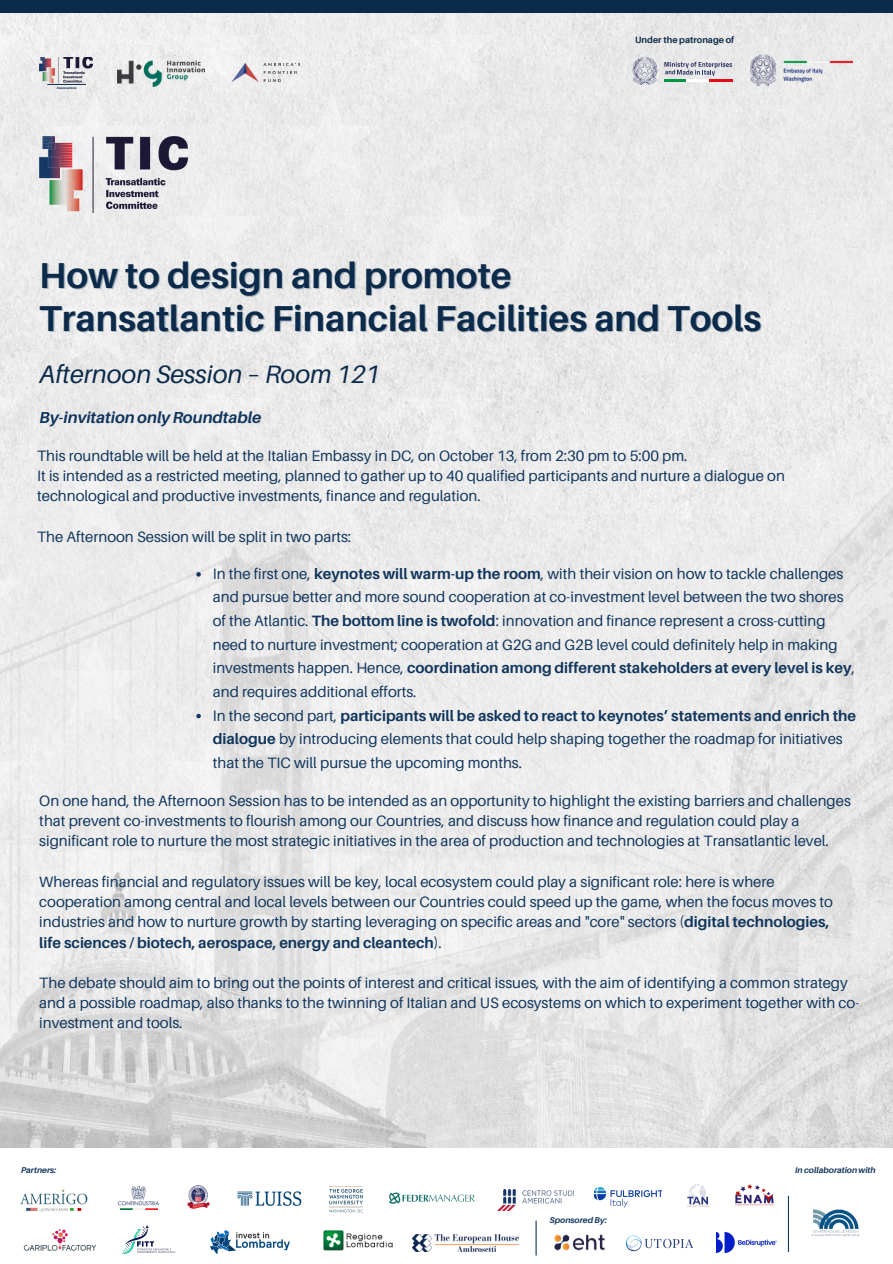
<style>
.page{position:relative;width:893px;height:1264px;background:#fff}
.page>*{position:absolute;margin:0;border:0;box-sizing:border-box;transform-origin:0 0}
.t1{font:700 36px "Aileron";color:#0c2a49}
.t2{font:italic 25.2px "Aileron";color:#0c2a49}
.t3{font:italic 700 15.9px "Aileron";color:#12365d}
.t4{font:15px/20.2px "Aileron";color:#12365d}
.t5{font:700 15px "Aileron";color:#12365d}
.t6{font:700 9px "Aileron";color:#0c2a49}
.t7{font:italic 700 8.4px "Aileron";color:#12365d}
.t8{font:italic 700 3.15px "Aileron";color:#0c2a49}
.s1{font-weight:700}
.s2{font-weight:400}
</style>
<div class="page">
<div style="left:0;top:13px;width:892px;height:491px;background:#eaeaea"></div>
<div style="left:0;top:13px;width:24px;height:79px;background:#eee"></div>
<div style="left:166px;top:13px;width:95px;height:79px;background:#efefef"></div>
<div style="left:403px;top:13px;width:95px;height:79px;background:#ededed"></div>
<div style="left:48px;top:92px;width:95px;height:45px;background:#ededed"></div>
<div style="left:284px;top:92px;width:95px;height:90px;background:#ededed"></div>
<div style="left:0;top:182px;width:24px;height:91px;background:#ececec"></div>
<div style="left:166px;top:182px;width:95px;height:91px;background:#ededed"></div>
<div style="left:403px;top:182px;width:95px;height:91px;background:#ececec"></div>
<svg style="left:48px;top:273px;width:95px;height:91px"></svg>
<svg style="left:284px;top:273px;width:95px;height:91px"></svg>
<svg style="left:0;top:364px;width:24px;height:91px"></svg>
<svg style="left:166px;top:364px;width:95px;height:91px"></svg>
<svg style="left:403px;top:364px;width:95px;height:91px"></svg>
<div style="left:48px;top:455px;width:95px;height:49px;background:#ededed"></div>
<svg style="left:284px;top:455px;width:95px;height:49px"></svg>
<img style="left:0;top:504px;width:656px;height:481px">
<img style="left:656px;top:403px;width:236px;height:745px">
<img style="left:425px;top:985px;width:308px;height:163px">
<img style="left:0;top:857px;width:425px;height:291px">
<img style="left:118px;top:60px;width:86px;height:26px">
<img style="left:226px;top:57px;width:93px;height:33px">
<img style="left:39px;top:57px;width:53px;height:26px">
<hr style="left:47px;top:84px;width:39px;height:1px;background:#0c2a49">
<img style="left:750px;top:54px;width:102px;height:32px">
<svg style="left:632px;top:57px;width:25px;height:28px"></svg>
<hr style="left:664px;top:79px;width:23px;height:2px;background:#009640">
<hr style="left:687px;top:79px;width:22px;height:2px;background:#fff">
<hr style="left:709px;top:79px;width:23px;height:2px;background:#e30b17">
<svg style="left:664px;top:62px;width:68px;height:14px"></svg>
<img style="left:39px;top:137px;width:149px;height:75px">
<svg style="left:166px;top:545px;width:95px;height:91px"></svg>
<svg style="left:196px;top:713px;width:5px;height:5px"></svg>
<div style="left:0;top:0;width:892px;height:13px;background:#0c2a49"></div>
<img style="left:187px;top:1185px;width:23px;height:23px">
<img style="left:498px;top:1189px;width:75px;height:21px">
<img style="left:237px;top:1191px;width:64px;height:15px">
<img style="left:20px;top:1189px;width:68px;height:22px">
<img style="left:594px;top:1187px;width:67px;height:20px">
<img style="left:687px;top:1184px;width:21px;height:22px">
<img style="left:735px;top:1184px;width:40px;height:22px">
<img style="left:389px;top:1192px;width:86px;height:12px">
<hr style="left:787px;top:1195px;width:2px;height:56px;background:#12365d">
<img style="left:812px;top:1209px;width:48px;height:27px">
<img style="left:119px;top:1186px;width:39px;height:23px">
<img style="left:329px;top:1186px;width:34px;height:26px">
<img style="left:23px;top:1229px;width:73px;height:22px">
<img style="left:122px;top:1225px;width:54px;height:29px">
<img style="left:210px;top:1230px;width:79px;height:23px">
<img style="left:323px;top:1230px;width:70px;height:21px">
<img style="left:412px;top:1234px;width:107px;height:17px">
<hr style="left:535px;top:1220px;width:1px;height:35px;background:#12365d">
<img style="left:716px;top:1232px;width:60px;height:20px">
<img style="left:626px;top:1235px;width:68px;height:17px">
<img style="left:554px;top:1234px;width:51px;height:17px">
<p class="t8" style="left:57px;top:86px;width:21px">Associazione</p>
<p class="t6" style="left:635px;top:34px;width:100px">Under the patronage of</p>
<p class="t1" style="left:39px;top:253px;width:473px">How to design and promote</p>
<p class="t1" style="left:39px;top:295px;width:723px">Transatlantic Financial Facilities and Tools</p>
<p class="t2" style="left:39px;top:358px;width:342px">Afternoon Session – Room 121</p>
<p class="t3" style="left:40px;top:407px;width:223px">By-invitation only Roundtable</p>
<p class="t4" style="left:37px;top:445px;width:652px">This roundtable will be held at the Italian Embassy in DC, on October 13, from 2:30 pm to 5:00 pm.</p>
<p class="t4" style="left:37px;top:465px;width:749px">It is intended as a restricted meeting, planned to gather up to 40 qualified participants and nurture a dialogue on technological and productive investments, finance and regulation.</p>
<p class="t4" style="left:37px;top:526px;width:315px">The Afternoon Session will be split in two parts:</p>
<p class="t4" style="left:213px;top:561px;width:643px;line-height:23.5px">In the first one, <span class="s1">keynotes will warm-up the room</span>, with their vision on how to tackle challenges and pursue better and more sound cooperation at co-investment level between the two shores of the Atlantic. <span class="s1">The bottom line is twofold</span>: innovation and finance represent a cross-cutting need to nurture investment; cooperation at G2G and G2B level could definitely help in making investments happen. Hence, <span class="s1">coordination among different stakeholders at every level is key</span>, and requires additional efforts.</p>
<p class="t4" style="left:213px;top:703px;width:644px;line-height:23.5px">In the second part, <span class="s1">participants will be asked to react to keynotes’ statements and enrich the dialogue</span> by introducing elements that could help shaping together the roadmap for initiatives that the TIC will pursue the upcoming months.</p>
<p class="t4" style="left:39px;top:790px;width:813px">On one hand, the Afternoon Session has to be intended as an opportunity to highlight the existing barriers and challenges that prevent co-investments to flourish among our Countries, and discuss how finance and regulation could play a significant role to nurture the most strategic initiatives in the area of production and technologies at Transatlantic level.</p>
<p class="t4" style="left:39px;top:871px;width:795px">Whereas financial and regulatory issues will be key, local ecosystem could play a significant role: here is where cooperation among central and local levels between our Countries could speed up the game, when the focus moves to industries and how to nurture growth by starting leveraging on specific areas and "core" sectors (<span class="s1">digital technologies,</span></p>
<p class="t5" style="left:39px;top:932px;width:404px">life sciences / biotech, aerospace, energy and cleantech<span class="s2">).</span></p>
<p class="t4" style="left:39px;top:972px;width:821px">The debate should aim to bring out the points of interest and critical issues, with the aim of identifying a common strategy and a possible roadmap, also thanks to the twinning of Italian and US ecosystems on which to experiment together with co&shy;investment and tools.</p>
<p class="t7" style="left:21px;top:1164px;width:37px">Partners:</p>
<p class="t7" style="left:549px;top:1215px;width:59px">Sponsored By:</p>
<p class="t7" style="left:795px;top:1164px;width:82px">In collaboration with</p>
</div>
